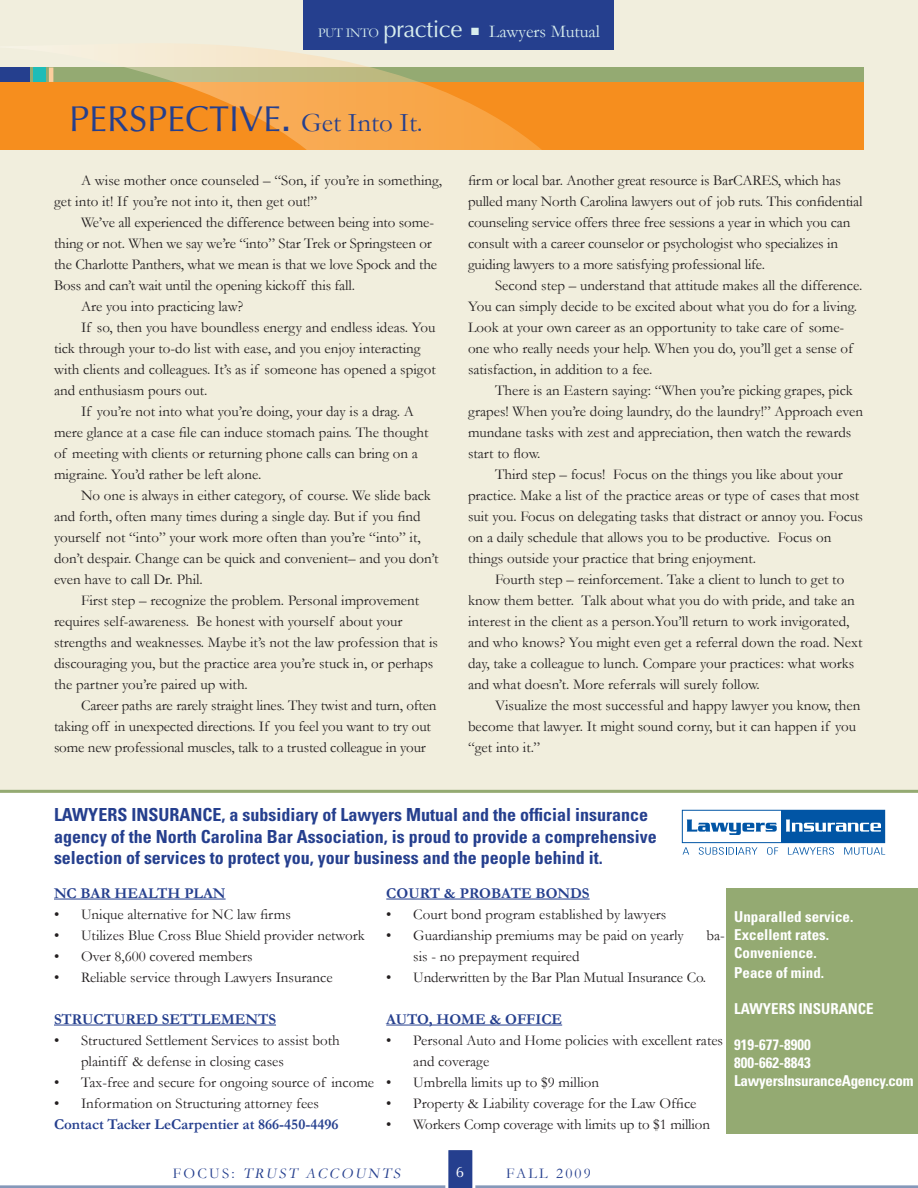
<style>
.page{position:relative;width:918px;height:1188px;background:#fff}
.page>*{position:absolute;margin:0;border:0;box-sizing:border-box;transform-origin:0 0}
.bodytext{font:36px "Optima";color:#253f8e}
.jumpto{font:700 condensed 18px/21.6px "Univers";color:#253f8e}
.t1{font:18px "Garamond";color:#d8eeee}
.bodytext-2{font:15px/21px "Garamond";color:#231f20}
.bodytext-3{font:700 15px "Garamond";color:#253f8e}
.jumpto-2{font:700 condensed 15px "Univers";color:#fff}
.jumpto-3{font:700 condensed 15px "Univers";letter-spacing:-.02em;color:#fff}
.t2{font:15px "Garamond";letter-spacing:.15em;color:#253f8e}
.t3{font:italic 15px "Garamond";color:#253f8e}
.t4{font:15px "Optima";color:#fff}
.t5{font:13.5px "Garamond";color:#d8eeee}
.s1{font-size:13.5px}
.s2{font-family:"Optima";font-size:24px}
.s3{font-family:"Univers"}
.s4{font-family:"Garamond";font-size:27px}
.s5{font-style:italic}
</style>
<div class="page">
<div style="left:0;top:0;width:918px;height:793px;background:#f1eedd"></div>
<div style="left:304px;top:0;width:310px;height:50px;background:#253f8e"></div>
<hr style="left:0;top:1185px;width:918px;height:3px;background:#8598b9">
<svg style="left:445px;top:1150px;width:30px;height:38px"></svg>
<div style="left:727px;top:888px;width:191px;height:246px;background:#94aa72"></div>
<div style="left:1px;top:68px;width:863px;height:32px;background:#94aa72"></div>
<div style="left:0;top:82px;width:864px;height:68px;background:#f68e1e"></div>
<svg style="left:0;top:43px;width:542px;height:107px"></svg>
<hr style="left:0;top:790px;width:918px;height:3px;background:#94aa72">
<hr style="left:54px;top:899px;width:172px;height:1px;background:#253f8e">
<hr style="left:54px;top:1025px;width:222px;height:1px;background:#253f8e">
<svg style="left:683px;top:847px;width:6px;height:8px"></svg>
<svg style="left:699px;top:847px;width:58px;height:8px"></svg>
<svg style="left:767px;top:847px;width:11px;height:8px"></svg>
<svg style="left:788px;top:847px;width:46px;height:8px"></svg>
<svg style="left:844px;top:847px;width:41px;height:8px"></svg>
<div style="left:682px;top:810px;width:203px;height:33px;border:1px solid #0155a5"></div>
<div style="left:782px;top:810px;width:103px;height:32px;background:#0155a5"></div>
<svg style="left:687px;top:820px;width:90px;height:15px"></svg>
<svg style="left:786px;top:820px;width:95px;height:12px"></svg>
<hr style="left:386px;top:899px;width:204px;height:1px;background:#253f8e">
<hr style="left:386px;top:1025px;width:176px;height:1px;background:#253f8e">
<p class="t5" style="left:318px;top:24px;width:10px">put</p>
<p class="t1" style="left:346px;top:20px;width:256px"><span class="s1">into</span> <span class="s2">PRACTICE</span> ■ Lawyers Mutual</p>
<p class="bodytext" style="left:69px;top:98px;width:355px">PERSP ECTIVE<span class="s3">.</span> <span class="s4">Get Into It.</span></p>
<p class="bodytext-2" style="left:54px;top:170px;width:390px;text-indent:27px">A wise mother once counseled – “Son, if you’re in something, get into it! If you’re not into it, then get out!”</p>
<p class="bodytext-2" style="left:54px;top:212px;width:385px;text-indent:27px">We’ve all experienced the difference between being into some&shy;thing or not. When we say we’re “into” Star Trek or Springsteen or the Charlotte Panthers, what we mean is that we love Spock and the Boss and can’t wait until the opening kickoff this fall.</p>
<p class="bodytext-2" style="left:81px;top:296px;width:164px">Are you into practicing law?</p>
<p class="bodytext-2" style="left:54px;top:317px;width:383px;text-indent:27px">If so, then you have boundless energy and endless ideas. You tick through your to-do list with ease, and you enjoy interacting with clients and colleagues. It’s as if someone has opened a spigot and enthusiasm pours out.</p>
<p class="bodytext-2" style="left:54px;top:401px;width:376px;text-indent:27px">If you’re not into what you’re doing, your day is a drag. A mere glance at a case file can induce stomach pains. The thought of meeting with clients or returning phone calls can bring on a migraine. You’d rather be left alone.</p>
<p class="bodytext-2" style="left:54px;top:485px;width:20px">N</p>
<p class="bodytext-2" style="left:54px;top:485px;width:386px;text-indent:39px">o one is always in either category, of course. We slide back and forth, often many times during a single day. But if you find yourself not “into” your work more often than you’re “into” it, don’t despair. Change can be quick and convenient– and you don’t even have to call Dr. Phil.</p>
<p class="bodytext-2" style="left:54px;top:590px;width:385px;text-indent:27px">First step – recognize the problem. Personal improvement requires self-awareness. Be honest with yourself about your strengths and weaknesses. Maybe it’s not the law profession that is discouraging you, but the practice area you’re stuck in, or perhaps the partner you’re paired up with.</p>
<p class="bodytext-2" style="left:54px;top:695px;width:384px;text-indent:27px">Career paths are rarely straight lines. They twist and turn, often taking off in unexpected directions. If you feel you want to try out some new professional muscles, talk to a trusted colleague in your</p>
<p class="bodytext-2" style="left:468px;top:170px;width:396px">firm or local bar. Another great resource is BarCARES, which has pulled many North Carolina lawyers out of job ruts. This confidential counseling service offers three free sessions a year in which you can consult with a career counselor or psychologist who specializes in guiding lawyers to a more satisfying professional life.</p>
<p class="bodytext-2" style="left:468px;top:275px;width:396px;text-indent:27px">Second step – understand that attitude makes all the difference.<br>You can simply decide to be excited about what you do for a living.<br>Look at your own career as an opportunity to take care of some&shy;one who really needs your help. When you do, you’ll get a sense of satisfaction, in addition to a fee.</p>
<p class="bodytext-2" style="left:468px;top:380px;width:397px;text-indent:27px">There is an Eastern saying: “When you’re picking grapes, pick grapes! When you’re doing laundry, do the laundry!” Approach even mundane tasks with zest and appreciation, then watch the rewards start to flow.</p>
<p class="bodytext-2" style="left:468px;top:464px;width:396px;text-indent:27px">Third step – focus! Focus on the things you like about your practice. Make a list of the practice areas or type of cases that most suit you. Focus on delegating tasks that distract or annoy you. Focus on a daily schedule that allows you to be productive. Focus on things outside your practice that bring enjoyment.</p>
<p class="bodytext-2" style="left:468px;top:569px;width:396px;text-indent:27px">Fourth step – reinforcement. Take a client to lunch to get to know them better. Talk about what you do with pride, and take an interest in the client as a person.You’ll return to work invigorated, and who knows? You might even get a referral down the road. Next day, take a colleague to lunch. Compare your practices: what works and what doesn’t. More referrals will surely follow.</p>
<p class="bodytext-2" style="left:468px;top:695px;width:394px;text-indent:27px">Visualize the most successful and happy lawyer you know, then become that lawyer. It might sound corny, but it can happen if you “get into it.”</p>
<p class="jumpto" style="left:54px;top:803px;width:604px">Lawyers Insurance, a subsidiary of Lawyers Mutual and the official insurance agency of the North Carolina Bar Association, is proud to provide a comprehensive selection of services to protect you, your business and the people behind it.</p>
<p class="bodytext-3" style="left:54px;top:884px;width:169px">NC Bar Health Plan</p>
<p class="bodytext-2" style="left:54px;top:904px;width:238px">• Unique alternative for NC law firms</p>
<p class="bodytext-2" style="left:54px;top:925px;width:312px">• Utilizes Blue Cross Blue Shield provider network</p>
<p class="bodytext-2" style="left:54px;top:946px;width:200px">• Over 8,600 covered members</p>
<p class="bodytext-2" style="left:54px;top:967px;width:280px">• Reliable service through Lawyers Insurance</p>
<p class="bodytext-3" style="left:54px;top:1010px;width:127px">STRUCTURED SETTLE</p>
<p class="bodytext-3" style="left:221px;top:1010px;width:57px">MENTS</p>
<p class="bodytext-2" style="left:81px;top:1030px;width:260px;text-indent:-27px">• Structured Settlement Services to assist both plaintiff &amp; defense in closing cases</p>
<p class="bodytext-2" style="left:54px;top:1072px;width:322px">• Tax-free and secure for ongoing source of income</p>
<p class="bodytext-2" style="left:54px;top:1093px;width:267px">• Information on Structuring attorney fees</p>
<p class="bodytext-3" style="left:54px;top:1115px;width:286px">Contact Tacker LeCarpentier at 866-450-4496</p>
<p class="bodytext-3" style="left:386px;top:884px;width:126px">COURT &amp; PROBATE</p>
<p class="bodytext-3" style="left:536px;top:884px;width:56px">BONDS</p>
<p class="bodytext-2" style="left:386px;top:904px;width:282px">• Court bond program established by lawyers</p>
<p class="bodytext-2" style="left:386px;top:925px;width:299px">• Guardianship premiums may be paid on yearly</p>
<p class="bodytext-2" style="left:706px;top:925px;width:20px">ba-</p>
<p class="bodytext-2" style="left:413px;top:946px;width:168px">sis - no prepayment required</p>
<p class="bodytext-2" style="left:386px;top:967px;width:321px">• Underwritten by the Bar Plan Mutual Insurance Co.</p>
<p class="bodytext-3" style="left:386px;top:1010px;width:177px">AUTO, HOME &amp; OFFICE</p>
<p class="bodytext-2" style="left:413px;top:1030px;width:311px;text-indent:-27px">• Personal Auto and Home policies with excellent rates and coverage</p>
<p class="bodytext-2" style="left:386px;top:1072px;width:214px">• Umbrella limits up to $9 million</p>
<p class="bodytext-2" style="left:386px;top:1093px;width:312px">• Property &amp; Liability coverage for the Law Office</p>
<p class="bodytext-2" style="left:386px;top:1114px;width:325px">• Workers Comp coverage with limits up to $1 million</p>
<p class="jumpto-2" style="left:734px;top:907px;width:121px">Unparalled service.</p>
<p class="jumpto-2" style="left:734px;top:925px;width:96px">Excellent rates.</p>
<p class="jumpto-2" style="left:734px;top:943px;width:84px">Convenience.</p>
<p class="jumpto-2" style="left:734px;top:963px;width:92px">Peace of mind.</p>
<p class="jumpto-2" style="left:734px;top:999px;width:141px">Lawyers Insurance</p>
<p class="jumpto-2" style="left:734px;top:1035px;width:78px">919-677-8900</p>
<p class="jumpto-2" style="left:734px;top:1053px;width:78px">800-662-8843</p>
<p class="jumpto-3" style="left:734px;top:1071px;width:181px">LawyersInsuranceAgency.com</p>
<p class="t2" style="left:173px;top:1164px;width:94px">FOCUS: <span class="s5">TRUST</span></p>
<p class="t3" style="left:306px;top:1164px;width:14px">ACCOU</p>
<p class="t3" style="left:368px;top:1164px;width:37px">NTS</p>
<p class="t4" style="left:456px;top:1163px;width:10px">6</p>
<p class="t2" style="left:506px;top:1164px;width:22px">Fall</p>
<p class="t2" style="left:556px;top:1164px;width:36px">2009</p>
</div>
